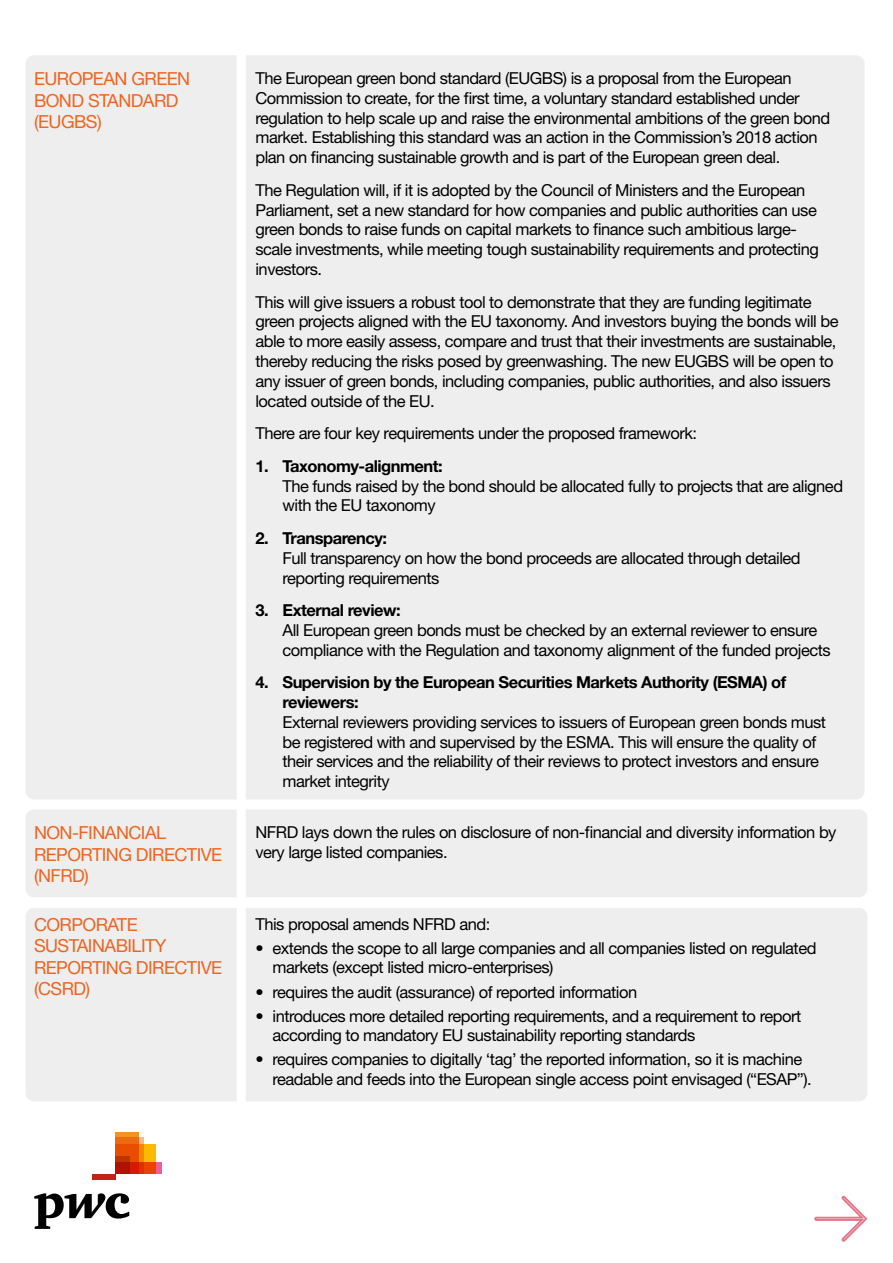
<style>
.page{position:relative;width:893px;height:1263px;background:#fff}
.page>*{position:absolute;margin:0;border:0;box-sizing:border-box;transform-origin:0 0}
.t1{font:18px/21.6px "Helvetica Neue LT Std";letter-spacing:-.03em;color:#ec6521}
.t2{font:16.5px/19.8px "Helvetica Neue LT Std";letter-spacing:-.03em;color:#000}
.t3{font:700 16.5px/19.8px "Helvetica Neue LT Std";letter-spacing:-.03em;color:#000}
</style>
<div class="page">
<div style="left:26px;top:55px;width:839px;height:744px;background:#eee;border-radius:9px"></div>
<div style="left:26px;top:809px;width:841px;height:88px;background:#eee;border-radius:9px"></div>
<div style="left:26px;top:908px;width:841px;height:193px;background:#eee;border-radius:9px"></div>
<div style="left:237px;top:0;width:9px;height:1119px;background:#fff"></div>
<svg style="left:34px;top:1193px;width:95px;height:36px"></svg>
<div style="left:116px;top:1162px;width:46px;height:11px;background:#eb5e98"></div>
<div style="left:116px;top:1136px;width:28px;height:37px;background:#f8b887"></div>
<svg style="left:116px;top:1132px;width:23px;height:12px"></svg>
<svg style="left:116px;top:1144px;width:40px;height:29px"></svg>
<svg style="left:116px;top:1156px;width:14px;height:17px"></svg>
<div style="left:92px;top:1173px;width:24px;height:6px;background:#c22417"></div>
<svg style="left:814px;top:1196px;width:54px;height:46px"></svg>
<p class="t1" style="left:34px;top:68px;width:158px">EUROPEAN GREEN<br>BOND STANDARD (EUGBS)</p>
<p class="t2" style="left:255px;top:68px;width:576px">The European green bond standard (EUGBS) is a proposal from the European Commission to create, for the first time, a voluntary standard established under regulation to help scale up and raise the environmental ambitions of the green bond market. Establishing this standard was an action in the Commission’s 2018 action plan on financing sustainable growth and is part of the European green deal.</p>
<p class="t2" style="left:255px;top:180px;width:565px">The Regulation will, if it is adopted by the Council of Ministers and the European Parliament, set a new standard for how companies and public authorities can use green bonds to raise funds on capital markets to finance such ambitious large&shy;scale investments, while meeting tough sustainability requirements and protecting investors.</p>
<p class="t2" style="left:255px;top:292px;width:585px">This will give issuers a robust tool to demonstrate that they are funding legitimate green projects aligned with the EU taxonomy. And investors buying the bonds will be able to more easily assess, compare and trust that their investments are sustainable, thereby reducing the risks posed by greenwashing. The new EUGBS will be open to any issuer of green bonds, including companies, public authorities, and also issuers located outside of the EU.</p>
<p class="t2" style="left:255px;top:423px;width:443px">There are four key requirements under the proposed framework:</p>
<p class="t3" style="left:255px;top:456px;width:189px">1. Taxonomy-alignment:</p>
<p class="t2" style="left:282px;top:475px;width:562px">The funds raised by the bond should be allocated fully to projects that are aligned with the EU taxonomy</p>
<p class="t3" style="left:255px;top:528px;width:133px">2. Transparency:</p>
<p class="t2" style="left:282px;top:548px;width:520px">Full transparency on how the bond proceeds are allocated through detailed reporting requirements</p>
<p class="t3" style="left:255px;top:600px;width:147px">3. External review:</p>
<p class="t2" style="left:282px;top:620px;width:550px">All European green bonds must be checked by an external reviewer to ensure compliance with the Regulation and taxonomy alignment of the funded projects</p>
<p class="t3" style="left:282px;top:672px;width:505px;text-indent:-27px">4. Supervision by the European Securities Markets Authority (ESMA) of reviewers:</p>
<p class="t2" style="left:282px;top:712px;width:545px">External reviewers providing services to issuers of European green bonds must be registered with and supervised by the ESMA. This will ensure the quality of their services and the reliability of their reviews to protect investors and ensure market integrity</p>
<p class="t1" style="left:34px;top:822px;width:190px">NON-FINANCIAL<br>REPORTING DIRECTIVE (NFRD)</p>
<p class="t2" style="left:255px;top:822px;width:582px">NFRD lays down the rules on disclosure of non-financial and diversity information by very large listed companies.</p>
<p class="t1" style="left:34px;top:913px;width:190px">CORPORATE<br>SUSTAINABILITY<br>REPORTING DIRECTIVE (CSRD)</p>
<p class="t2" style="left:255px;top:914px;width:236px">This proposal amends NFRD and:</p>
<p class="t2" style="left:272px;top:938px;width:545px;text-indent:-17px">• extends the scope to all large companies and all companies listed on regulated markets (except listed micro-enterprises)</p>
<p class="t2" style="left:255px;top:981px;width:383px">• requires the audit (assurance) of reported information</p>
<p class="t2" style="left:272px;top:1005px;width:530px;text-indent:-17px">• introduces more detailed reporting requirements, and a requirement to report according to mandatory EU sustainability reporting standards</p>
<p class="t2" style="left:272px;top:1049px;width:541px;text-indent:-17px">• requires companies to digitally ‘tag’ the reported information, so it is machine readable and feeds into the European single access point envisaged (“ESAP”).</p>
</div>
